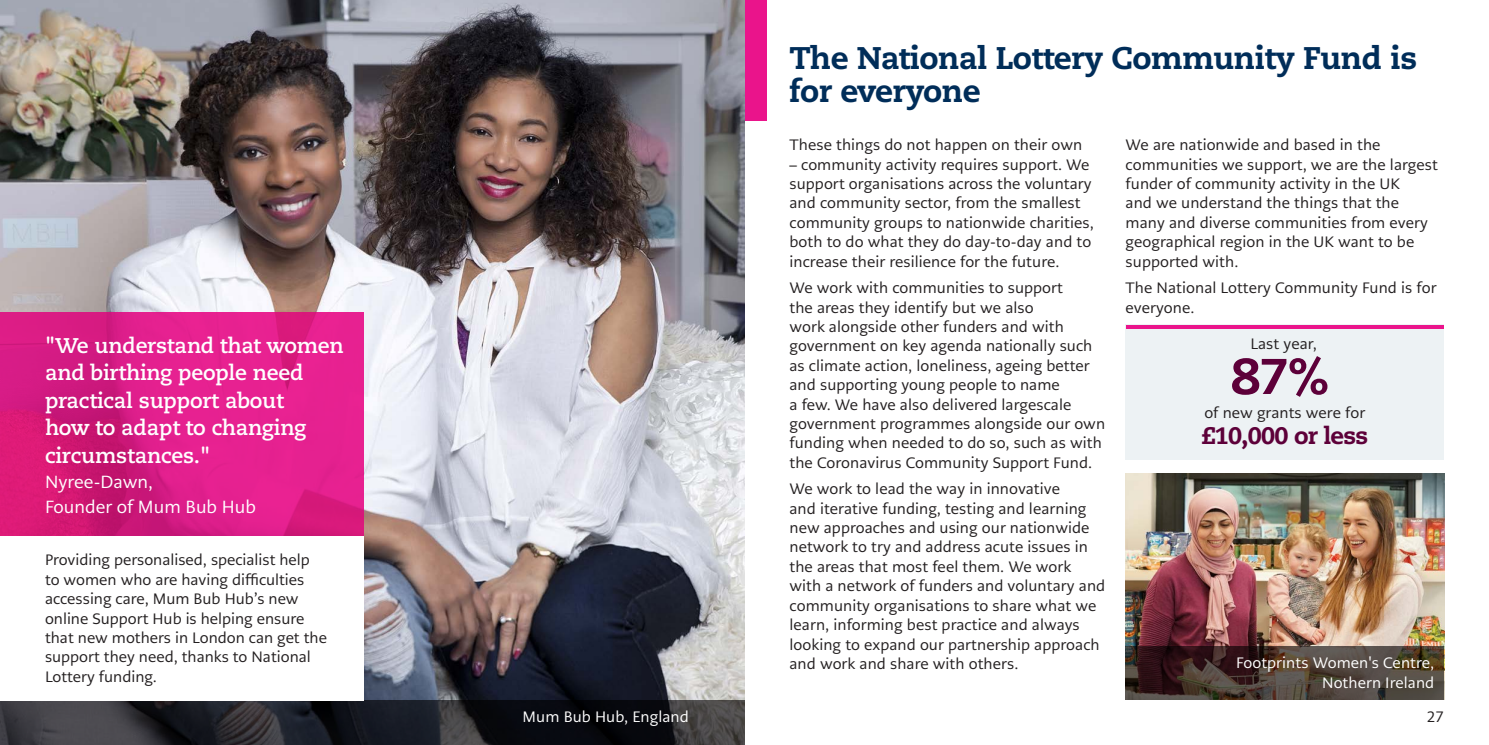
<style>
.page{position:relative;width:1489px;height:745px;background:#fff}
.page>*{position:absolute;margin:0;border:0;box-sizing:border-box;transform-origin:0 0}
.Story_Title{font:800 50px "Caecilia LT Pro 85";color:#5d0039}
.Body_copy{font:800 31.25px/32.5px "Caecilia LT Pro 85";letter-spacing:-.015em;color:#002d59}
.Story_Title-2{font:800 23.75px "Caecilia LT Pro 85";letter-spacing:-.03em;color:#5d0039}
.t1{font:700 21.25px/27.5px "Caecilia LT Pro 75";letter-spacing:-.01em;color:#fff}
.t2{font:17.5px/25px "PMN Caecilia Sans Text";color:#fff}
.Body_copy-2{font:15px/19.4px "PMN Caecilia Sans Text";letter-spacing:.005em;color:#231f20}
.t3{font:15px/20px "PMN Caecilia Sans Text";letter-spacing:.005em;color:#fff;text-align:right}
</style>
<div class="page">
<div style="left:744px;top:0;width:23px;height:120px;background:#ea148b"></div>
<img style="left:1125px;top:473px;width:318px;height:173px">
<svg style="left:1125px;top:646px;width:318px;height:53px;background:#473831"></svg>
<div style="left:1125px;top:324px;width:318px;height:135px;background:#edf2f4"></div>
<svg style="left:1126px;top:325px;width:317px;height:3px"></svg>
<img style="left:0;top:0;width:744px;height:699px">
<svg style="left:0;top:699px;width:744px;height:45px;background:#26272d"></svg>
<svg style="left:0;top:312px;width:363px;height:224px;background:#dc1c85"></svg>
<div style="left:0;top:536px;width:363px;height:164px;background:#fff"></div>
<p class="t1" style="left:45px;top:330px;width:300px">"We understand that women and birthing people need practical support about<br>how to adapt to changing circumstances."</p>
<p class="t2" style="left:45px;top:468px;width:212px">Nyree-Dawn,<br>Founder of Mum Bub Hub</p>
<p class="Body_copy-2" style="left:45px;top:550px;width:283px">Providing personalised, specialist help to women who are having difficulties accessing care, Mum Bub Hub’s new online Support Hub is helping ensure that new mothers in London can get the support they need, thanks to National Lottery funding.</p>
<p class="t3" style="left:522px;top:706px;width:168px">Mum Bub Hub, England</p>
<p class="Body_copy" style="left:789px;top:41px;width:629px">The National Lottery Community Fund is for everyone</p>
<p class="Body_copy-2" style="left:1125px;top:135px;width:314px">We are nationwide and based in the communities we support, we are the largest funder of community activity in the UK<br>and we understand the things that the many and diverse communities from every geographical region in the UK want to be supported with.</p>
<p class="Body_copy-2" style="left:1125px;top:278px;width:312px">The National Lottery Community Fund is for everyone.</p>
<p class="Story_Title" style="left:1230px;top:341px;width:99px">87%</p>
<p class="Body_copy-2" style="left:1204px;top:402px;width:162px">of new grants were for</p>
<p class="Body_copy-2" style="left:789px;top:135px;width:294px">These things do not happen on their own</p>
<p class="Body_copy-2" style="left:789px;top:154px;width:306px">– community activity requires support. We support organisations across the voluntary and community sector, from the smallest community groups to nationwide charities, both to do what they do day-to-day and to increase their resilience for the future.</p>
<p class="Body_copy-2" style="left:789px;top:278px;width:317px">We work with communities to support<br>the areas they identify but we also<br>work alongside other funders and with government on key agenda nationally such as climate action, loneliness, ageing better and supporting young people to name<br>a few. We have also delivered largescale government programmes alongside our own funding when needed to do so, such as with the Coronavirus Community Support Fund.</p>
<p class="Body_copy-2" style="left:789px;top:479px;width:317px">We work to lead the way in innovative<br>and iterative funding, testing and learning new approaches and using our nationwide network to try and address acute issues in the areas that most feel them. We work with a network of funders and voluntary and community organisations to share what we learn, informing best practice and always looking to expand our partnership approach and work and share with others.</p>
<p class="Body_copy-2" style="left:1250px;top:334px;width:68px">Last year,</p>
<p class="Story_Title-2" style="left:1201px;top:419px;width:168px">£10,000 or less</p>
<p class="t3" style="left:1235px;top:652px;width:200px">Footprints Women's Centre,<br>Nothern Ireland</p>
<p class="Body_copy-2" style="left:1426px;top:706px;width:19px">27</p>
</div>
